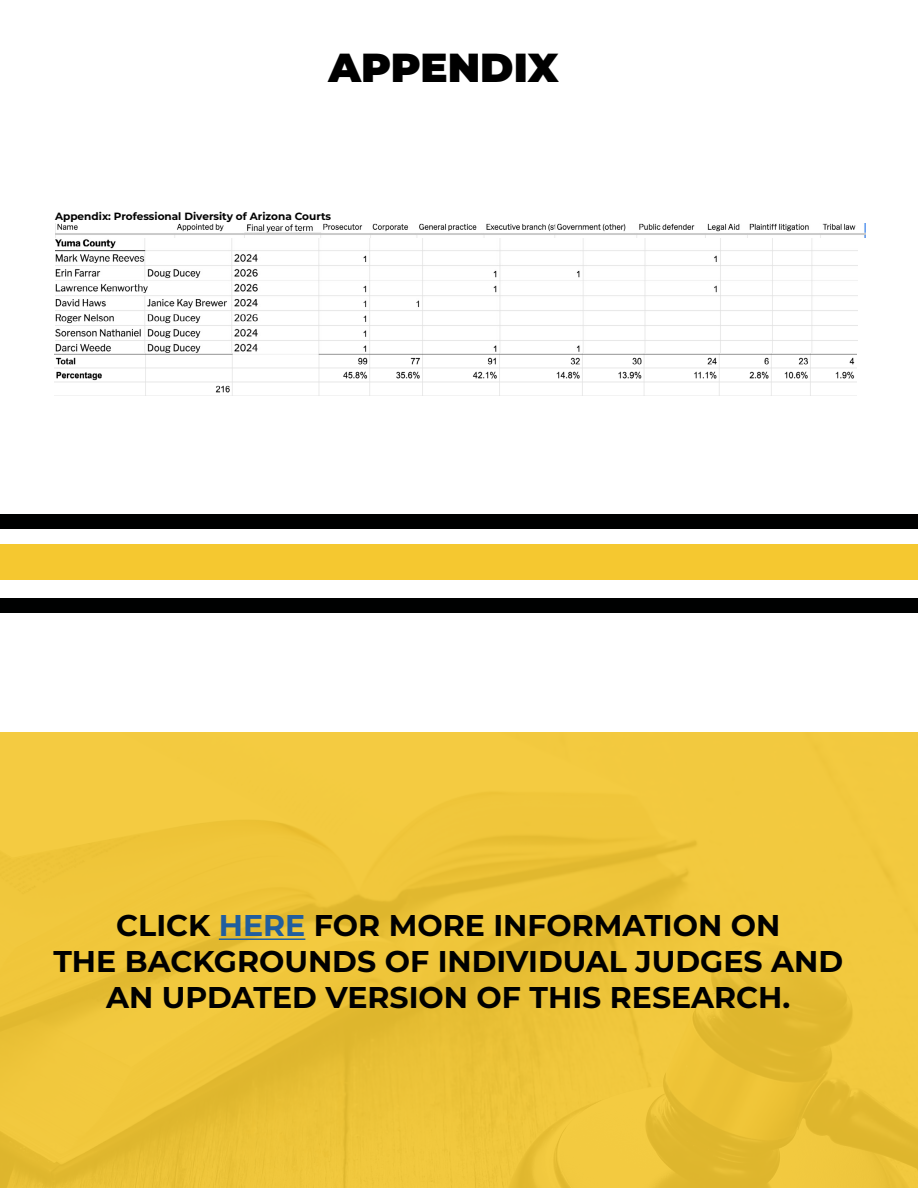
<style>
.page{position:relative;width:918px;height:1188px;background:#fff}
.page>*{position:absolute;margin:0;border:0;box-sizing:border-box;transform-origin:0 0}
.t1{font:900 40.5px "Montserrat";color:#000}
.t2{font:700 30px/36px "Montserrat";color:#000;text-align:center}
.t3{font:700 10.5px "Montserrat";color:#000}
.s1{color:#215e9e}
</style>
<div class="page">
<img style="left:0;top:732px;width:918px;height:456px">
<hr style="left:219px;top:938px;width:86px;height:2px;background:#215e9e">
<img style="left:54px;top:237px;width:803px;height:158px">
<img style="left:55px;top:223px;width:810px;height:14px">
<div style="left:0;top:545px;width:918px;height:35px;background:#f5c830"></div>
<div style="left:0;top:515px;width:918px;height:14px;background:#000101"></div>
<div style="left:0;top:599px;width:918px;height:14px;background:#000101"></div>
<h1 class="t1" style="left:328px;top:37px;width:232px">APPENDIX</h1>
<p class="t3" style="left:55px;top:209px;width:278px">Appendix: Professional Diversity of Arizona Courts</p>
<p class="t2" style="left:53px;top:906px;width:791px">CLICK <span class="s1">HERE</span> FOR MORE INFORMATION ON<br>THE BACKGROUNDS OF INDIVIDUAL JUDGES AND<br>AN UPDATED VERSION OF THIS RESEARCH.</p>
</div>
